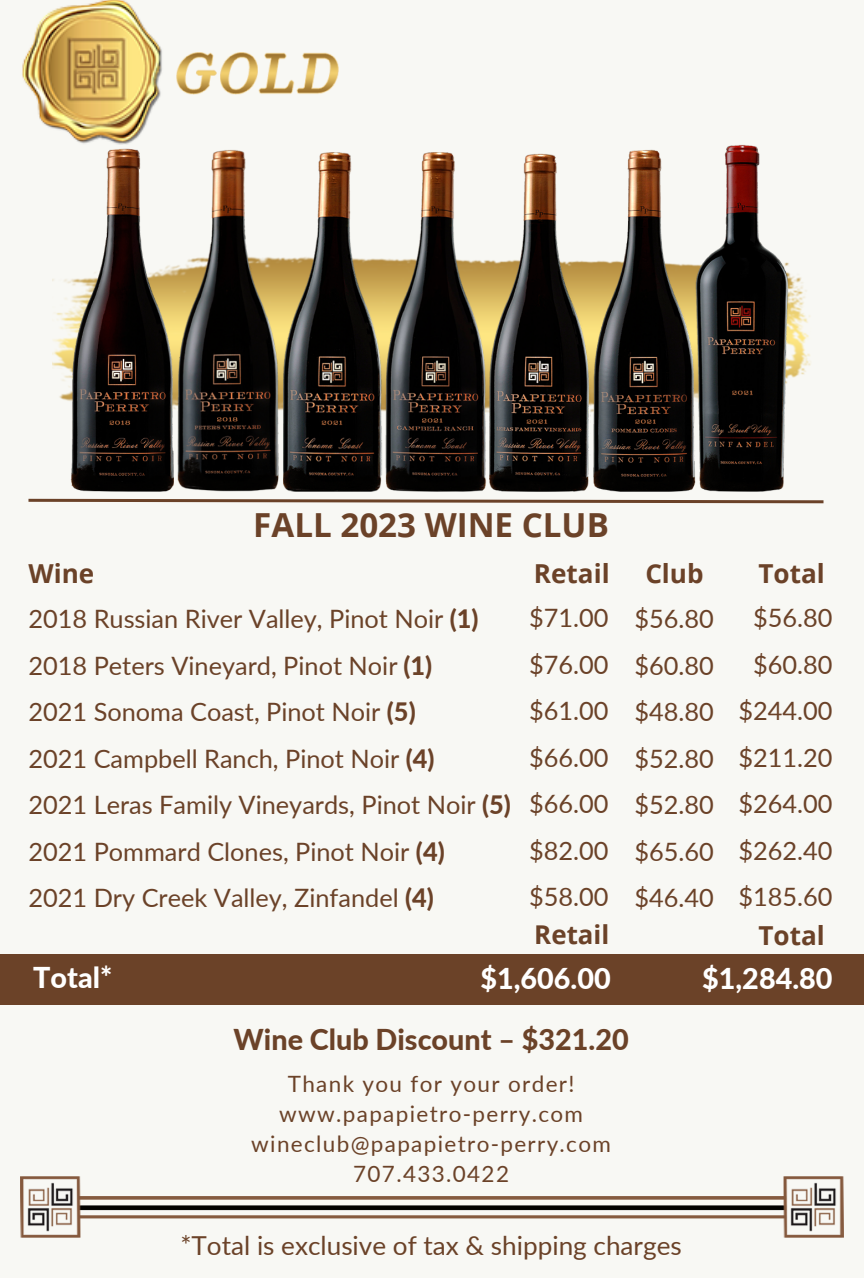
<style>
.page{position:relative;width:864px;height:1278px;background:#f8f8f4}
.page>*{position:absolute;margin:0;border:0;box-sizing:border-box;transform-origin:0 0}
.t1{font:700 33.2px "Open Sans";color:#6b4228}
.t2{font:800 28.8px "Lato";color:#fff}
.t3{font:800 28.8px "Lato";color:#6b4228}
.t4{font:26.2px "Lato";color:#6b4228}
.t5{font:700 26.2px "Open Sans";color:#6b4228}
.t6{font:700 25.8px "Open Sans";color:#6b4228}
.t7{font:25.4px "Lato";color:#6b4228}
.t8{font:22.4px "Lato";letter-spacing:.06em;color:#6b4228}
.s1{font-weight:800}
</style>
<div class="page">
<svg style="left:28px;top:498px;width:796px;height:6px"></svg>
<div style="left:0;top:954px;width:864px;height:51px;background:#6b4228"></div>
<img style="left:20px;top:1176px;width:824px;height:62px">
<img style="left:22px;top:0;width:140px;height:129px">
<img style="left:176px;top:52px;width:162px;height:42px">
<img style="left:53px;top:111px;width:759px;height:392px">
<p class="t1" style="left:253px;top:502px;width:357px">FALL 2023 WINE CLUB</p>
<p class="t5" style="left:28px;top:555px;width:67px">Wine</p>
<p class="t5" style="left:534px;top:555px;width:77px">Retail</p>
<p class="t5" style="left:645px;top:555px;width:60px">Club</p>
<p class="t5" style="left:758px;top:555px;width:68px">Total</p>
<p class="t7" style="left:28px;top:603px;width:452px">2018 Russian River Valley, Pinot Noir <span class="s1">(1)</span></p>
<p class="t7" style="left:28px;top:649px;width:405px">2018 Peters Vineyard, Pinot Noir <span class="s1">(1)</span></p>
<p class="t7" style="left:28px;top:696px;width:389px">2021 Sonoma Coast, Pinot Noir <span class="s1">(5)</span></p>
<p class="t7" style="left:28px;top:742px;width:408px">2021 Campbell Ranch, Pinot Noir <span class="s1">(4)</span></p>
<p class="t7" style="left:28px;top:789px;width:484px">2021 Leras Family Vineyards, Pinot Noir <span class="s1">(5)</span></p>
<p class="t7" style="left:28px;top:835px;width:418px">2021 Pommard Clones, Pinot Noir <span class="s1">(4)</span></p>
<p class="t7" style="left:28px;top:882px;width:407px">2021 Dry Creek Valley, Zinfandel <span class="s1">(4)</span></p>
<p class="t7" style="left:529px;top:602px;width:81px">$71.00</p>
<p class="t7" style="left:529px;top:649px;width:81px">$76.00</p>
<p class="t7" style="left:529px;top:695px;width:81px">$61.00</p>
<p class="t7" style="left:529px;top:742px;width:81px">$66.00</p>
<p class="t7" style="left:529px;top:788px;width:81px">$66.00</p>
<p class="t7" style="left:529px;top:835px;width:81px">$82.00</p>
<p class="t7" style="left:529px;top:881px;width:81px">$58.00</p>
<p class="t7" style="left:753px;top:602px;width:81px">$56.80</p>
<p class="t7" style="left:753px;top:649px;width:81px">$60.80</p>
<p class="t7" style="left:738px;top:695px;width:96px">$244.00</p>
<p class="t7" style="left:738px;top:742px;width:96px">$211.20</p>
<p class="t7" style="left:738px;top:788px;width:96px">$264.00</p>
<p class="t7" style="left:738px;top:835px;width:96px">$262.40</p>
<p class="t7" style="left:738px;top:881px;width:96px">$185.60</p>
<p class="t7" style="left:635px;top:603px;width:81px">$56.80</p>
<p class="t7" style="left:635px;top:649px;width:81px">$60.80</p>
<p class="t7" style="left:635px;top:696px;width:81px">$48.80</p>
<p class="t7" style="left:635px;top:742px;width:81px">$52.80</p>
<p class="t7" style="left:635px;top:789px;width:81px">$52.80</p>
<p class="t7" style="left:635px;top:835px;width:81px">$65.60</p>
<p class="t7" style="left:635px;top:882px;width:81px">$46.40</p>
<p class="t6" style="left:534px;top:916px;width:77px">Retail</p>
<p class="t2" style="left:33px;top:960px;width:81px">Total*</p>
<p class="t2" style="left:481px;top:960px;width:132px">$1,606.00</p>
<p class="t3" style="left:234px;top:1022px;width:397px">Wine Club Discount – $321.20</p>
<p class="t8" style="left:288px;top:1070px;width:288px">Thank you for your order!</p>
<p class="t8" style="left:279px;top:1100px;width:305px">www.papapietro-perry.com</p>
<p class="t8" style="left:251px;top:1130px;width:361px">wineclub@papapietro-perry.com</p>
<p class="t8" style="left:353px;top:1160px;width:157px">707.433.0422</p>
<p class="t4" style="left:180px;top:1229px;width:503px">*Total is exclusive of tax &amp; shipping charges</p>
<p class="t5" style="left:758px;top:917px;width:68px">Total</p>
<p class="t2" style="left:702px;top:961px;width:132px">$1,284.80</p>
</div>
